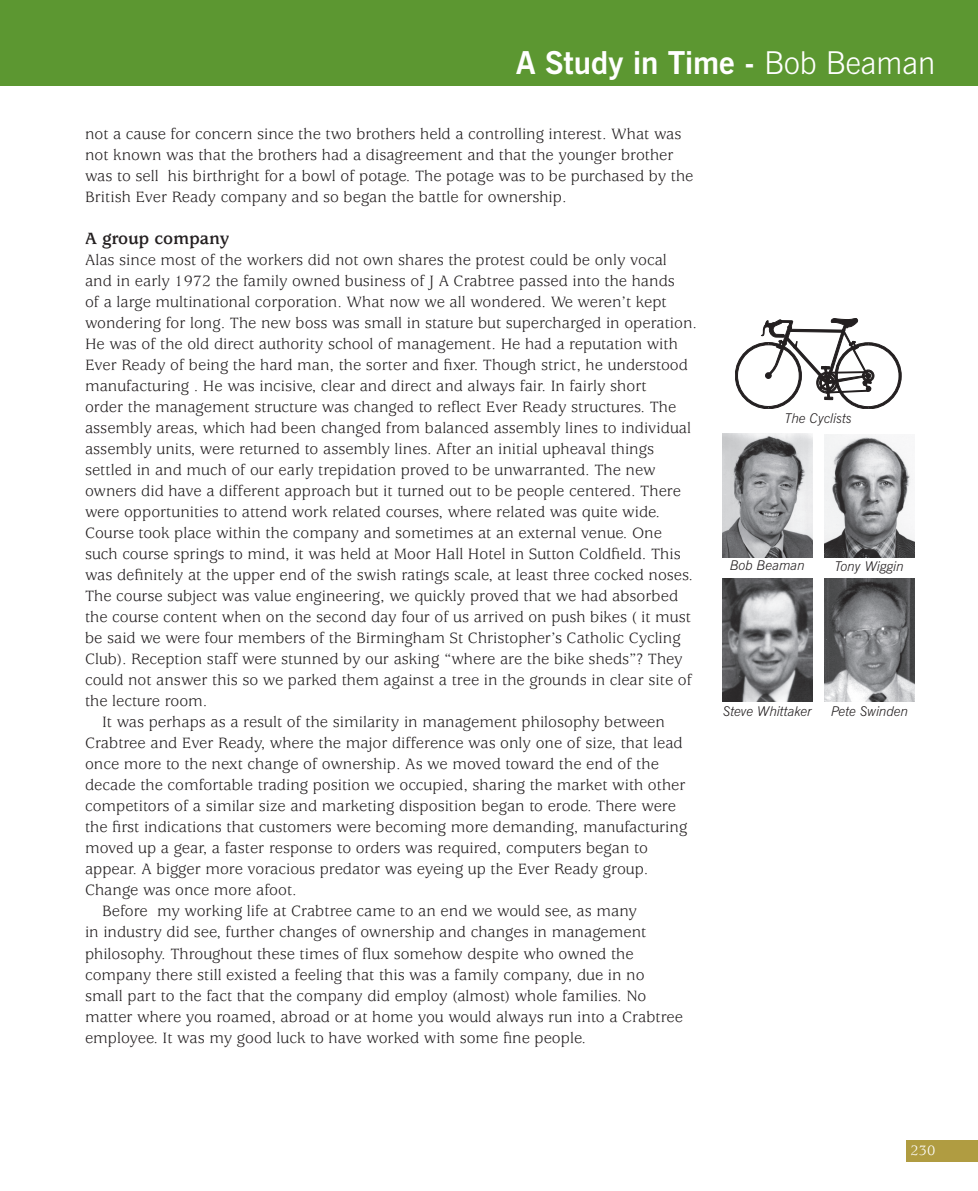
<style>
.page{position:relative;width:978px;height:1191px;background:#fff}
.page>*{position:absolute;margin:0;border:0;box-sizing:border-box;transform-origin:0 0}
.t1{font:700 31.5px "News Gothic BT";color:#fff}
.t2{font:700 18px "Usherwood";color:#231f20}
.t3{font:16.5px/21px "Usherwood";color:#231f20}
.t4{font:15px "Usherwood";color:#fff}
.t5{font:italic 300 13.5px "News Gothic BT";color:#231f20}
.s1{font-weight:300}
</style>
<div class="page">
<div style="left:0;top:0;width:978px;height:85px;background:#5c9731"></div>
<div style="left:906px;top:1140px;width:72px;height:21px;background:#b09c41"></div>
<img style="left:825px;top:434px;width:89px;height:123px">
<svg style="left:735px;top:318px;width:166px;height:91px"></svg>
<img style="left:723px;top:434px;width:89px;height:123px">
<img style="left:825px;top:578px;width:89px;height:124px">
<img style="left:723px;top:578px;width:89px;height:124px">
<h1 class="t1" style="left:516px;top:44px;width:421px">A Study in Time - <span class="s1">Bob Beaman</span></h1>
<p class="t3" style="left:85px;top:124px;width:610px">not a cause for concern since the two brothers held a controlling interest. What was not known was that the brothers had a disagreement and that the younger brother was to sell his birthright for a bowl of potage. The potage was to be purchased by the British Ever Ready company and so began the battle for ownership.</p>
<p class="t2" style="left:85px;top:228px;width:145px">A group company</p>
<p class="t3" style="left:85px;top:250px;width:583px">Alas since most of the workers did not own shares the protest could be only vocal</p>
<p class="t3" style="left:85px;top:271px;width:591px">and in early 1972 the family owned business of J A Crabtree passed into the hands</p>
<p class="t3" style="left:85px;top:292px;width:583px">of a large multinational corporation. What now we all wondered. We weren’t kept</p>
<p class="t3" style="left:85px;top:313px;width:614px">wondering for long. The new boss was small in stature but supercharged in operation.</p>
<p class="t3" style="left:85px;top:334px;width:594px">He was of the old direct authority school of management. He had a reputation with</p>
<p class="t3" style="left:85px;top:355px;width:604px">Ever Ready of being the hard man, the sorter and fixer. Though strict, he understood</p>
<p class="t3" style="left:85px;top:376px;width:563px">manufacturing . He was incisive, clear and direct and always fair. In fairly short</p>
<p class="t3" style="left:85px;top:397px;width:593px">order the management structure was changed to reflect Ever Ready structures. The</p>
<p class="t3" style="left:85px;top:418px;width:608px">assembly areas, which had been changed from balanced assembly lines to individual</p>
<p class="t3" style="left:85px;top:439px;width:571px">assembly units, were returned to assembly lines. After an initial upheaval things</p>
<p class="t3" style="left:85px;top:460px;width:572px">settled in and much of our early trepidation proved to be unwarranted. The new</p>
<p class="t3" style="left:85px;top:481px;width:597px">owners did have a different approach but it turned out to be people centered. There</p>
<p class="t3" style="left:85px;top:502px;width:577px">were opportunities to attend work related courses, where related was quite wide.</p>
<p class="t3" style="left:85px;top:523px;width:578px">Course took place within the company and sometimes at an external venue. One</p>
<p class="t3" style="left:85px;top:544px;width:597px">such course springs to mind, it was held at Moor Hall Hotel in Sutton Coldfield. This</p>
<p class="t3" style="left:85px;top:565px;width:610px">was definitely at the upper end of the swish ratings scale, at least three cocked noses.</p>
<p class="t3" style="left:85px;top:586px;width:595px">The course subject was value engineering, we quickly proved that we had absorbed</p>
<p class="t3" style="left:85px;top:607px;width:607px">the course content when on the second day four of us arrived on push bikes ( it must</p>
<p class="t3" style="left:85px;top:628px;width:597px">be said we were four members of the Birmingham St Christopher’s Catholic Cycling</p>
<p class="t3" style="left:85px;top:649px;width:599px">Club). Reception staff were stunned by our asking “where are the bike sheds”? They</p>
<p class="t3" style="left:85px;top:670px;width:608px">could not answer this so we parked them against a tree in the grounds in clear site of</p>
<p class="t3" style="left:85px;top:691px;width:124px">the lecture room.</p>
<p class="t3" style="left:102px;top:712px;width:564px">It was perhaps as a result of the similarity in management philosophy between</p>
<p class="t3" style="left:85px;top:733px;width:599px">Crabtree and Ever Ready, where the major difference was only one of size, that lead</p>
<p class="t3" style="left:85px;top:754px;width:575px">once more to the next change of ownership. As we moved toward the end of the</p>
<p class="t3" style="left:85px;top:775px;width:602px">decade the comfortable trading position we occupied, sharing the market with other</p>
<p class="t3" style="left:85px;top:796px;width:592px">competitors of a similar size and marketing disposition began to erode. There were</p>
<p class="t3" style="left:85px;top:817px;width:604px">the first indications that customers were becoming more demanding, manufacturing</p>
<p class="t3" style="left:85px;top:838px;width:564px">moved up a gear, a faster response to orders was required, computers began to</p>
<p class="t3" style="left:85px;top:859px;width:565px">appear. A bigger more voracious predator was eyeing up the Ever Ready group.</p>
<p class="t3" style="left:85px;top:880px;width:213px">Change was once more afoot.</p>
<p class="t3" style="left:102px;top:901px;width:537px">Before my working life at Crabtree came to an end we would see, as many</p>
<p class="t3" style="left:85px;top:922px;width:563px">in industry did see, further changes of ownership and changes in management</p>
<p class="t3" style="left:85px;top:943px;width:550px">philosophy. Throughout these times of flux somehow despite who owned the</p>
<p class="t3" style="left:85px;top:964px;width:561px">company there still existed a feeling that this was a family company, due in no</p>
<p class="t3" style="left:85px;top:985px;width:563px">small part to the fact that the company did employ (almost) whole families. No</p>
<p class="t3" style="left:85px;top:1006px;width:599px">matter where you roamed, abroad or at home you would always run into a Crabtree</p>
<p class="t3" style="left:85px;top:1027px;width:502px">employee. It was my good luck to have worked with some fine people.</p>
<p class="t5" style="left:785px;top:410px;width:68px">The Cyclists</p>
<p class="t5" style="left:730px;top:557px;width:76px">Bob Beaman</p>
<p class="t5" style="left:835px;top:558px;width:70px">Tony Wiggin</p>
<p class="t5" style="left:723px;top:702px;width:90px">Steve Whittaker</p>
<p class="t5" style="left:831px;top:702px;width:79px">Pete Swinden</p>
<p class="t4" style="left:910px;top:1141px;width:27px">230</p>
</div>
